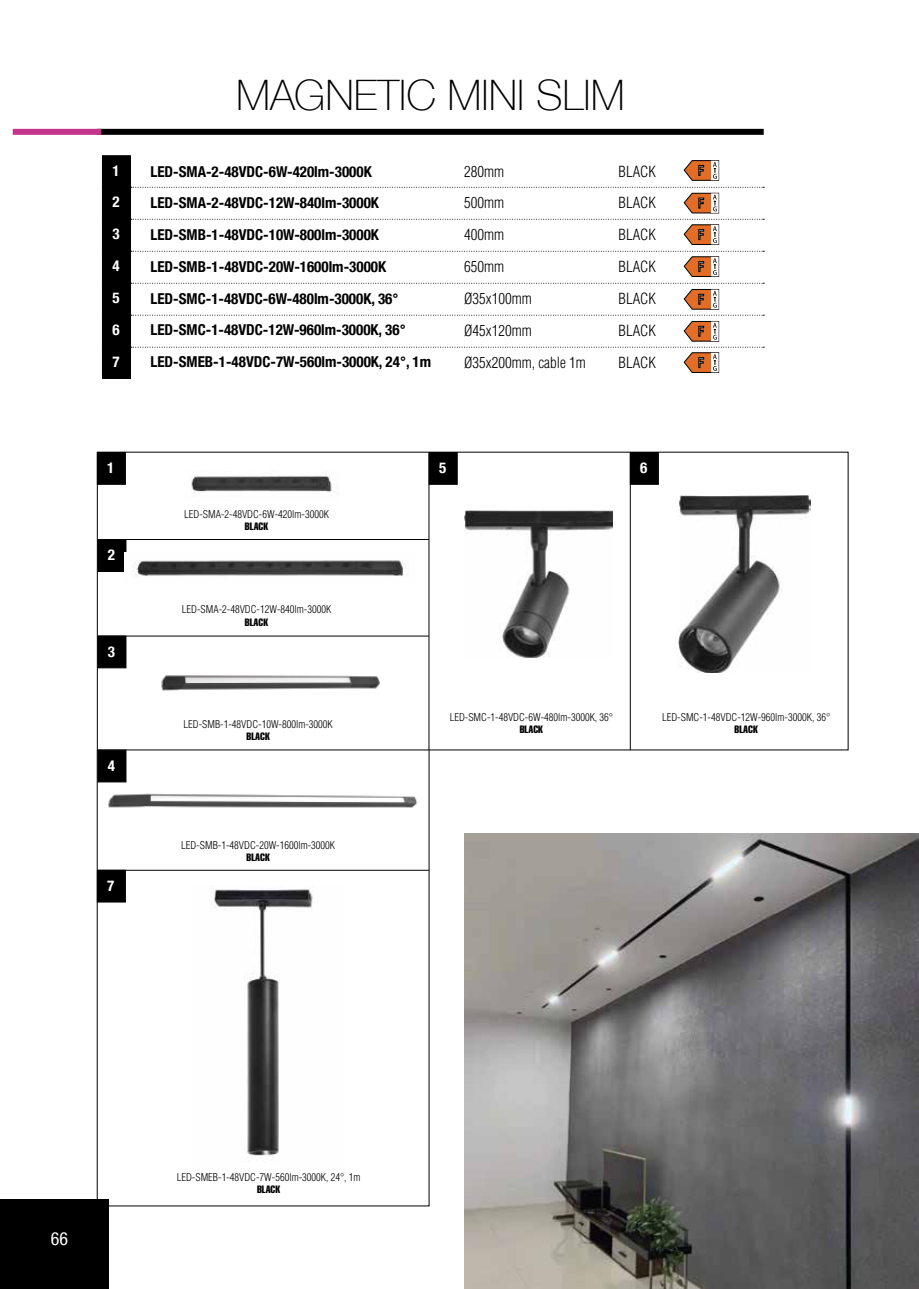
<style>
.page{position:relative;width:919px;height:1289px;background:#fff}
.page>*{position:absolute;margin:0;border:0;box-sizing:border-box;transform-origin:0 0}
.t1{font:100 42px "Helvetica Neue";color:#000}
.t2{font:condensed 18px "Helvetica Neue";color:#fff}
.t3{font:700 condensed 15px/31px "Helvetica Neue";color:#000}
.t4{font:300 15px "Helvetica Compressed";color:#000}
.t5{font:700 condensed 15px/31px "Helvetica Neue";color:#fff}
.t6{font:300 10.5px "Helvetica Compressed";color:#000}
.t7{font:700 10.5px "Helvetica Compressed";color:#000}
</style>
<div class="page">
<div style="left:0;top:1199px;width:108px;height:89px;background:#000"></div>
<img style="left:464px;top:833px;width:454px;height:455px">
<div style="left:97px;top:129px;width:666px;height:6px;background:#000"></div>
<div style="left:13px;top:129px;width:88px;height:6px;background:#c3358b"></div>
<hr style="left:98px;top:539px;width:331px;height:1px;background:#000">
<hr style="left:98px;top:635px;width:331px;height:1px;background:#000">
<hr style="left:98px;top:870px;width:331px;height:1px;background:#000">
<hr style="left:630px;top:452px;width:1px;height:298px;background:#000">
<hr style="left:428px;top:452px;width:1px;height:298px;background:#000">
<div style="left:97px;top:452px;width:28px;height:32px;background:#000"></div>
<div style="left:429px;top:452px;width:28px;height:32px;background:#000"></div>
<div style="left:630px;top:452px;width:28px;height:32px;background:#000"></div>
<div style="left:97px;top:870px;width:28px;height:32px;background:#000"></div>
<div style="left:98px;top:539px;width:28px;height:32px;background:#000"></div>
<div style="left:98px;top:636px;width:28px;height:32px;background:#000;border:1px solid #000"></div>
<div style="left:98px;top:750px;width:28px;height:32px;background:#000"></div>
<div style="left:102px;top:156px;width:29px;height:32px;background:#000"></div>
<div style="left:102px;top:187px;width:29px;height:32px;background:#000"></div>
<div style="left:102px;top:251px;width:29px;height:31px;background:#000"></div>
<div style="left:102px;top:219px;width:29px;height:32px;background:#000"></div>
<div style="left:102px;top:282px;width:29px;height:32px;background:#000"></div>
<div style="left:102px;top:346px;width:29px;height:32px;background:#000"></div>
<div style="left:102px;top:314px;width:29px;height:32px;background:#000"></div>
<img style="left:191px;top:470px;width:141px;height:27px">
<img style="left:125px;top:552px;width:279px;height:25px">
<img style="left:108px;top:793px;width:310px;height:15px">
<img style="left:161px;top:675px;width:219px;height:16px">
<img style="left:211px;top:886px;width:102px;height:270px">
<img style="left:464px;top:510px;width:148px;height:147px">
<img style="left:678px;top:495px;width:132px;height:177px">
<svg style="left:683px;top:160px;width:36px;height:21px"></svg>
<svg style="left:131px;top:187px;width:633px;height:58px"></svg>
<svg style="left:131px;top:251px;width:633px;height:26px"></svg>
<svg style="left:131px;top:283px;width:633px;height:90px"></svg>
<h1 class="t1" style="left:236px;top:63px;width:390px">MAGNETIC MINI SLIM</h1>
<p class="t5" style="left:112px;top:154px;width:9px">1<br>2</p>
<p class="t3" style="left:150px;top:155px;width:230px">LED-SMA-2-48VDC-6W-420lm-3000K<br>LED-SMA-2-48VDC-12W-840lm-3000K</p>
<p class="t4" style="left:464px;top:163px;width:41px">280mm</p>
<p class="t4" style="left:618px;top:163px;width:39px">BLACK</p>
<p class="t4" style="left:464px;top:194px;width:41px">500mm</p>
<p class="t4" style="left:618px;top:194px;width:39px">BLACK</p>
<p class="t5" style="left:112px;top:217px;width:9px">3</p>
<p class="t3" style="left:150px;top:218px;width:230px">LED-SMB-1-48VDC-10W-800lm-3000K</p>
<p class="t4" style="left:464px;top:226px;width:41px">400mm</p>
<p class="t4" style="left:618px;top:226px;width:39px">BLACK</p>
<p class="t5" style="left:112px;top:249px;width:9px">4</p>
<p class="t3" style="left:150px;top:249px;width:237px">LED-SMB-1-48VDC-20W-1600lm-3000K</p>
<p class="t4" style="left:464px;top:258px;width:41px">650mm</p>
<p class="t4" style="left:618px;top:258px;width:39px">BLACK</p>
<p class="t5" style="left:112px;top:281px;width:9px">5</p>
<p class="t3" style="left:150px;top:281px;width:249px">LED-SMC-1-48VDC-6W-480lm-3000K, 36°</p>
<p class="t4" style="left:464px;top:290px;width:69px">Ø35x100mm</p>
<p class="t4" style="left:618px;top:290px;width:39px">BLACK</p>
<p class="t5" style="left:112px;top:313px;width:9px">6</p>
<p class="t5" style="left:112px;top:345px;width:9px">7</p>
<p class="t3" style="left:150px;top:313px;width:257px">LED-SMC-1-48VDC-12W-960lm-3000K, 36°</p>
<p class="t3" style="left:150px;top:345px;width:282px">LED-SMEB-1-48VDC-7W-560lm-3000K, 24°, 1m</p>
<p class="t4" style="left:464px;top:322px;width:69px">Ø45x120mm</p>
<p class="t4" style="left:618px;top:322px;width:39px">BLACK</p>
<p class="t4" style="left:464px;top:354px;width:123px">Ø35x200mm, cable 1m</p>
<p class="t4" style="left:618px;top:354px;width:39px">BLACK</p>
<p class="t5" style="left:107px;top:451px;width:9px">1</p>
<p class="t5" style="left:439px;top:451px;width:9px">5</p>
<p class="t5" style="left:640px;top:451px;width:9px">6</p>
<p class="t5" style="left:108px;top:538px;width:9px">2</p>
<p class="t5" style="left:108px;top:634px;width:9px">3</p>
<p class="t5" style="left:108px;top:748px;width:9px">4</p>
<p class="t5" style="left:107px;top:868px;width:9px">7</p>
<p class="t6" style="left:184px;top:507px;width:146px">LED-SMA-2-48VDC-6W-420lm-3000K</p>
<p class="t7" style="left:245px;top:519px;width:25px">BLACK</p>
<p class="t6" style="left:182px;top:603px;width:151px">LED-SMA-2-48VDC-12W-840lm-3000K</p>
<p class="t7" style="left:245px;top:615px;width:25px">BLACK</p>
<p class="t6" style="left:183px;top:717px;width:151px">LED-SMB-1-48VDC-10W-800lm-3000K</p>
<p class="t7" style="left:246px;top:729px;width:25px">BLACK</p>
<p class="t6" style="left:181px;top:838px;width:155px">LED-SMB-1-48VDC-20W-1600lm-3000K</p>
<p class="t7" style="left:246px;top:851px;width:25px">BLACK</p>
<p class="t6" style="left:449px;top:710px;width:165px">LED-SMC-1-48VDC-6W-480lm-3000K, 36°</p>
<p class="t7" style="left:519px;top:723px;width:25px">BLACK</p>
<p class="t6" style="left:662px;top:710px;width:170px">LED-SMC-1-48VDC-12W-960lm-3000K, 36°</p>
<p class="t7" style="left:734px;top:723px;width:25px">BLACK</p>
<p class="t2" style="left:51px;top:1227px;width:19px">66</p>
<p class="t6" style="left:177px;top:1170px;width:185px">LED-SMEB-1-48VDC-7W-560lm-3000K, 24°, 1m</p>
<p class="t7" style="left:257px;top:1182px;width:25px">BLACK</p>
</div>
